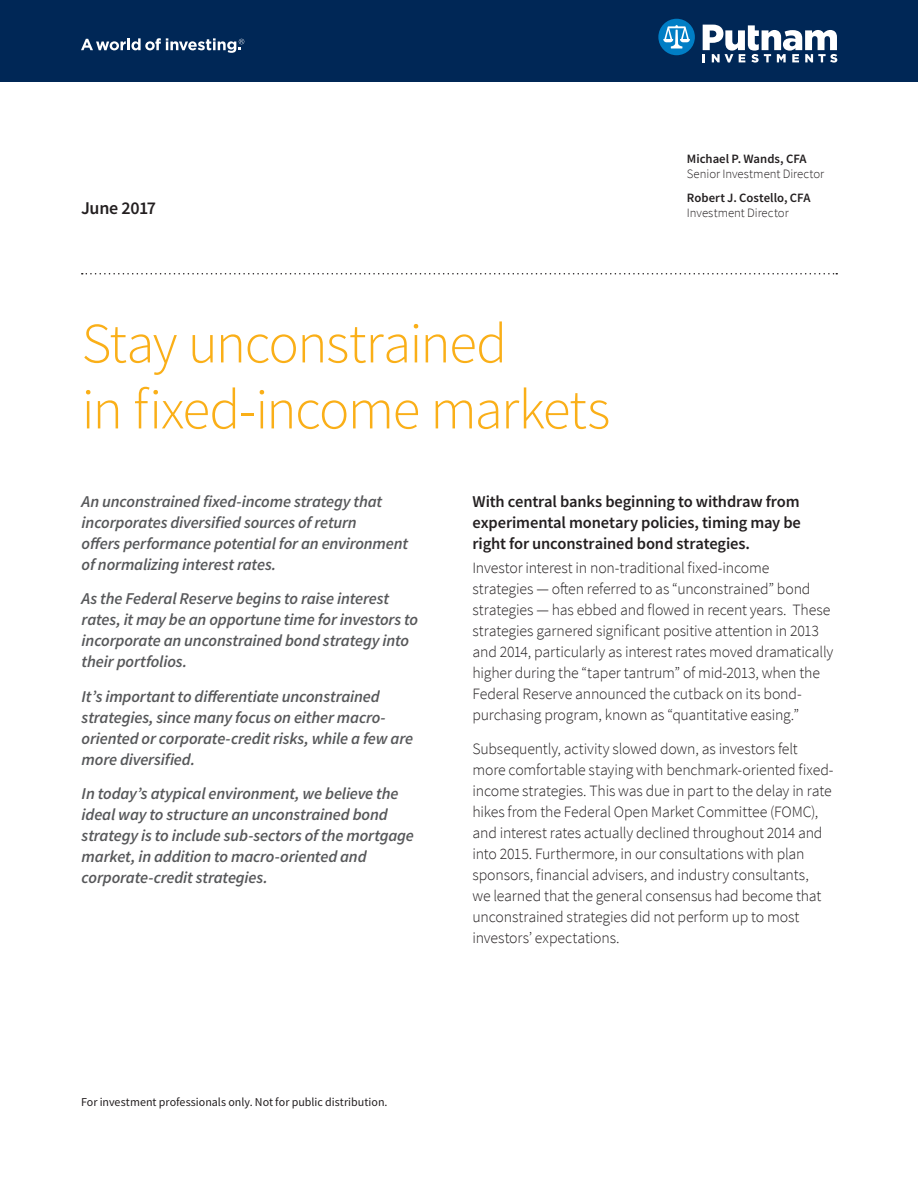
<style>
.page{position:relative;width:918px;height:1188px;background:#fff}
.page>*{position:absolute;margin:0;border:0;box-sizing:border-box;transform-origin:0 0}
.Headline{font:300 57px/66px "Source Sans Pro";letter-spacing:-.03em;color:#faaf18}
.Quarter{font:600 18px "Source Sans Pro";letter-spacing:-.015em;color:#231f20}
.Key_takeaway_bullets{font:italic 600 16.5px/21px "Source Sans Pro";letter-spacing:-.01em;color:#57585a}
.Subhead{font:600 16.5px/21px "Source Sans Pro";letter-spacing:-.01em;color:#231f20;text-align:justify}
.Body{font:300 15.75px/21px "Source Sans Pro";letter-spacing:-.01em;color:#231f20}
.Author_title{font:300 12.75px "Source Sans Pro";letter-spacing:-.005em;color:#231f20}
.Author_name{font:600 12.75px "Source Sans Pro";color:#231f20}
.Footnote{font:12px "Source Sans Pro";color:#231f20}
</style>
<div class="page">
<div style="left:0;top:0;width:918px;height:81px;background:#002756"></div>
<svg style="left:658px;top:19px;width:37px;height:36px"></svg>
<svg style="left:703px;top:25px;width:134px;height:38px"></svg>
<svg style="left:81px;top:38px;width:163px;height:15px"></svg>
<svg style="left:82px;top:273px;width:755px;height:1px"></svg>
<p class="Quarter" style="left:81px;top:196px;width:77px">June 2017</p>
<p class="Headline" style="left:82px;top:311px;width:530px">Stay unconstrained<br>in fixed-income markets</p>
<p class="Author_name" style="left:687px;top:150px;width:121px">Michael P. Wands, CFA</p>
<p class="Author_title" style="left:687px;top:166px;width:139px">Senior Investment Director</p>
<p class="Author_name" style="left:687px;top:189px;width:125px">Robert J. Costello, CFA</p>
<p class="Author_title" style="left:687px;top:205px;width:103px">Investment Director</p>
<p class="Key_takeaway_bullets" style="left:82px;top:490px;width:328px">An unconstrained fixed-income strategy that incorporates diversified sources of return<br>offers performance potential for an environment of normalizing interest rates.</p>
<p class="Key_takeaway_bullets" style="left:82px;top:588px;width:338px">As the Federal Reserve begins to raise interest rates, it may be an opportune time for investors to incorporate an unconstrained bond strategy into their portfolios.</p>
<p class="Key_takeaway_bullets" style="left:82px;top:685px;width:333px">It’s important to differentiate unconstrained strategies, since many focus on either macro&shy;oriented or corporate-credit risks, while a few are more diversified.</p>
<p class="Key_takeaway_bullets" style="left:82px;top:783px;width:334px">In today’s atypical environment, we believe the ideal way to structure an unconstrained bond strategy is to include sub-sectors of the mortgage market, in addition to macro-oriented and corporate-credit strategies.</p>
<p class="Subhead" style="left:472px;top:490px;width:330px">With central banks beginning to withdraw from experimental monetary policies, timing may be right for unconstrained bond strategies.</p>
<p class="Body" style="left:472px;top:557px;width:362px">Investor interest in non-traditional fixed-income strategies — often referred to as “unconstrained” bond strategies — has ebbed and flowed in recent years. These strategies garnered significant positive attention in 2013 and 2014, particularly as interest rates moved dramatically higher during the “taper tantrum” of mid-2013, when the Federal Reserve announced the cutback on its bond&shy;purchasing program, known as “quantitative easing.”</p>
<p class="Body" style="left:472px;top:739px;width:363px">Subsequently, activity slowed down, as investors felt more comfortable staying with benchmark-oriented fixed&shy;income strategies. This was due in part to the delay in rate hikes from the Federal Open Market Committee (FOMC), and interest rates actually declined throughout 2014 and into 2015. Furthermore, in our consultations with plan sponsors, financial advisers, and industry consultants,<br>we learned that the general consensus had become that unconstrained strategies did not perform up to most investors’ expectations.</p>
<p class="Footnote" style="left:81px;top:1094px;width:308px">For investment professionals only. Not for public distribution.</p>
</div>
